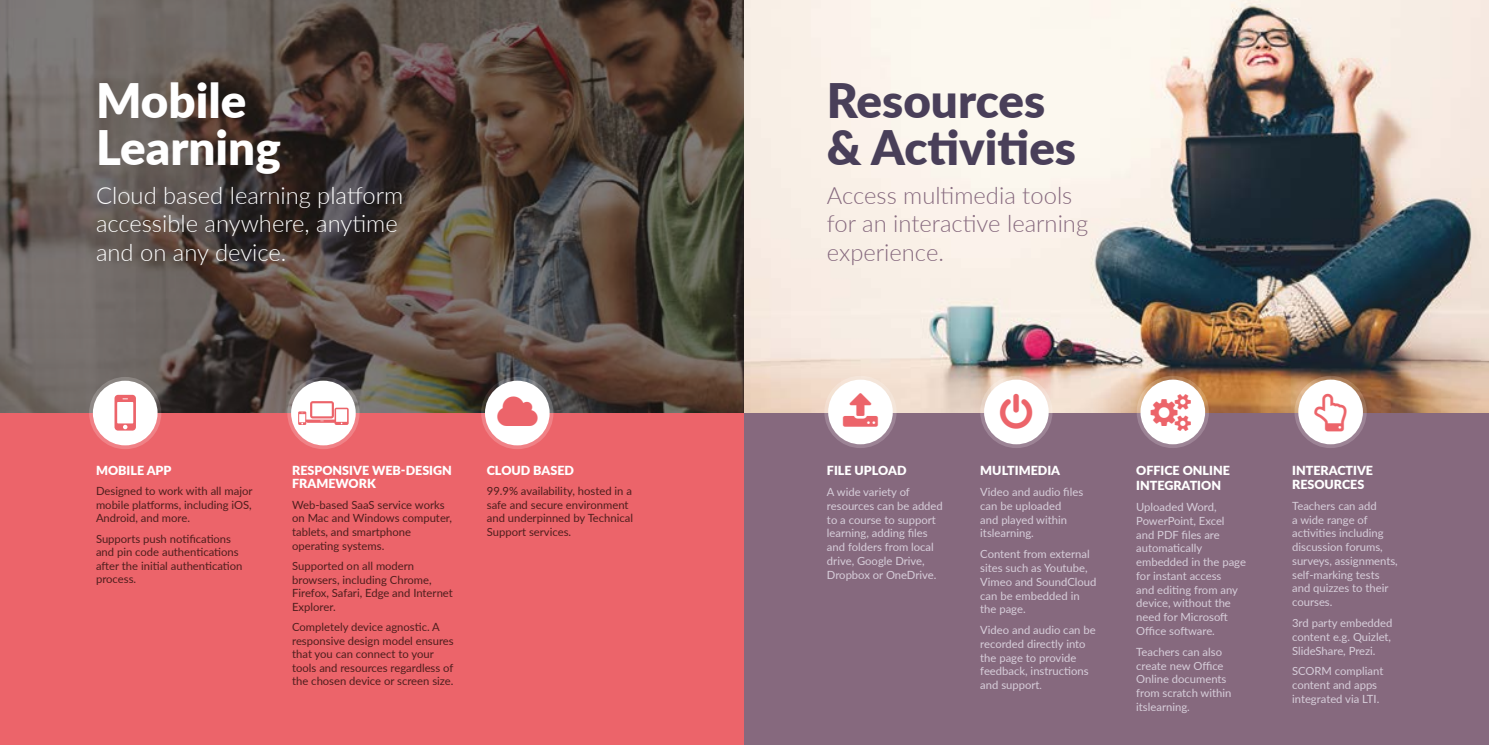
<style>
.page{position:relative;width:1489px;height:745px;background:#fff}
.page>*{position:absolute;margin:0;border:0;box-sizing:border-box;transform-origin:0 0}
.t1{font:900 47.5px/46.2px "Lato";color:#493f59}
.t2{font:900 47.5px/46.2px "Lato";color:#fff}
.t3{font:300 23.75px/28.5px "Lato";color:#fff}
.t4{font:300 23.75px/28.5px "Lato";color:#86697e}
.t5{font:900 12.5px/13.8px "Lato";color:#fff}
.t6{font:11.25px/13.8px "Lato";color:#d7ceda}
.t7{font:11.25px/13.5px "Lato";color:#4e1e1d}
.s1{font-size:10px}
</style>
<div class="page">
<svg style="left:0;top:0;width:744px;height:413px;background:#574c44"></svg>
<div style="left:0;top:413px;width:745px;height:331px;background:#ec646a"></div>
<div style="left:93px;top:380px;width:64px;height:65px;background:#fff;border-radius:50%"></div>
<div style="left:89px;top:376px;width:72px;height:73px;border:4px solid #fff;border-radius:50%"></div>
<div style="left:291px;top:380px;width:65px;height:65px;background:#fff;border-radius:50%"></div>
<div style="left:287px;top:376px;width:72px;height:73px;border:4px solid #fff;border-radius:50%"></div>
<svg style="left:298px;top:401px;width:50px;height:23px"></svg>
<div style="left:485px;top:380px;width:64px;height:65px;background:#fff;border-radius:50%"></div>
<div style="left:481px;top:376px;width:72px;height:73px;border:4px solid #fff;border-radius:50%"></div>
<img style="left:744px;top:0;width:744px;height:413px">
<div style="left:744px;top:413px;width:744px;height:331px;background:#86697e"></div>
<div style="left:828px;top:379px;width:64px;height:65px;background:#fff;border-radius:50%"></div>
<div style="left:824px;top:375px;width:72px;height:73px;border:4px solid #fff;border-radius:50%"></div>
<div style="left:984px;top:379px;width:64px;height:65px;background:#fff;border-radius:50%"></div>
<div style="left:980px;top:375px;width:72px;height:73px;border:4px solid #fff;border-radius:50%"></div>
<div style="left:1140px;top:379px;width:65px;height:65px;background:#fff;border-radius:50%"></div>
<div style="left:1136px;top:375px;width:72px;height:73px;border:4px solid #fff;border-radius:50%"></div>
<div style="left:1298px;top:379px;width:64px;height:65px;background:#fff;border-radius:50%"></div>
<div style="left:1294px;top:375px;width:72px;height:73px;border:4px solid #fff;border-radius:50%"></div>
<h1 class="t2" style="left:96px;top:76px;width:186px">Mobile<br>Learning</h1>
<h2 class="t3" style="left:96px;top:180px;width:309px">Cloud based learning platform accessible anywhere, anytime and on any device.</h2>
<p class="t5" style="left:96px;top:462px;width:77px">MOBILE APP</p>
<p class="t7" style="left:96px;top:483px;width:158px;text-align:justify">Designed to work with all major mobile platforms, including iOS, Android, and more.</p>
<p class="t7" style="left:96px;top:531px;width:148px">Supports push notifications and pin code authentications after the initial authentication process.</p>
<p class="t5" style="left:292px;top:462px;width:161px">RESPONSIVE WEB-DESIGN<br>FRAMEWORK</p>
<p class="t7" style="left:292px;top:497px;width:161px">Web-based SaaS service works on Mac and Windows computer, tablets, and smartphone operating systems.</p>
<p class="t7" style="left:292px;top:558px;width:162px">Supported on all modern browsers, including Chrome,<br>Firefox, Safari, Edge and Internet<br>Explorer.</p>
<p class="t7" style="left:292px;top:619px;width:163px">Completely device agnostic. A responsive design model ensures that you can connect to your tools and resources regardless of the chosen device or screen size.</p>
<p class="t5" style="left:487px;top:462px;width:89px">CLOUD BASED</p>
<p class="t7" style="left:487px;top:483px;width:148px">99.9% availability, hosted in a safe and secure environment and underpinned by Technical<br>Support services.</p>
<h1 class="t1" style="left:827px;top:76px;width:250px">Resources &amp; Activities</h1>
<h2 class="t4" style="left:827px;top:180px;width:262px">Access multimedia tools for an interactive learning experience.</h2>
<p class="t5" style="left:827px;top:463px;width:81px">FILE UPLOAD</p>
<p class="t6" style="left:827px;top:484px;width:117px">A wide variety of resources can be added to a course to support learning, adding files and folders from local drive, Google Drive,<br>Dropbox or OneDrive.</p>
<p class="t5" style="left:980px;top:463px;width:81px">MULTIMEDIA</p>
<p class="t6" style="left:980px;top:484px;width:104px">Video and audio files can be uploaded<br>and played within itslearning.</p>
<p class="t6" style="left:980px;top:546px;width:118px">Content from external sites such as Youtube,<br>Vimeo and SoundCloud can be embedded in the page.</p>
<p class="t6" style="left:980px;top:622px;width:117px">Video and audio can be recorded directly into the page to provide feedback, instructions and support<span class="s1">.</span></p>
<p class="t5" style="left:1136px;top:462px;width:95px;line-height:15px">OFFICE ONLINE<br>INTEGRATION</p>
<p class="t6" style="left:1136px;top:499px;width:111px">Uploaded Word,<br>PowerPoint, Excel<br>and PDF files are automatically embedded in the page for instant access<br>and editing from any device, without the need for Microsoft<br>Office software.</p>
<p class="t6" style="left:1136px;top:644px;width:97px">Teachers can also create new Office<br>Online documents from scratch within itslearning.</p>
<p class="t5" style="left:1291px;top:463px;width:82px">INTERACTIVE<br>RESOURCES</p>
<p class="t6" style="left:1291px;top:498px;width:107px">Teachers can add<br>a wide range of activities including discussion forums, surveys, assignments, self-marking tests and quizzes to their courses.</p>
<p class="t6" style="left:1291px;top:615px;width:102px;text-align:justify">3rd party embedded content e.g. Quizlet, SlideShare, Prezi.</p>
<p class="t6" style="left:1291px;top:663px;width:93px">SCORM compliant content and apps integrated via LTI.</p>
</div>
